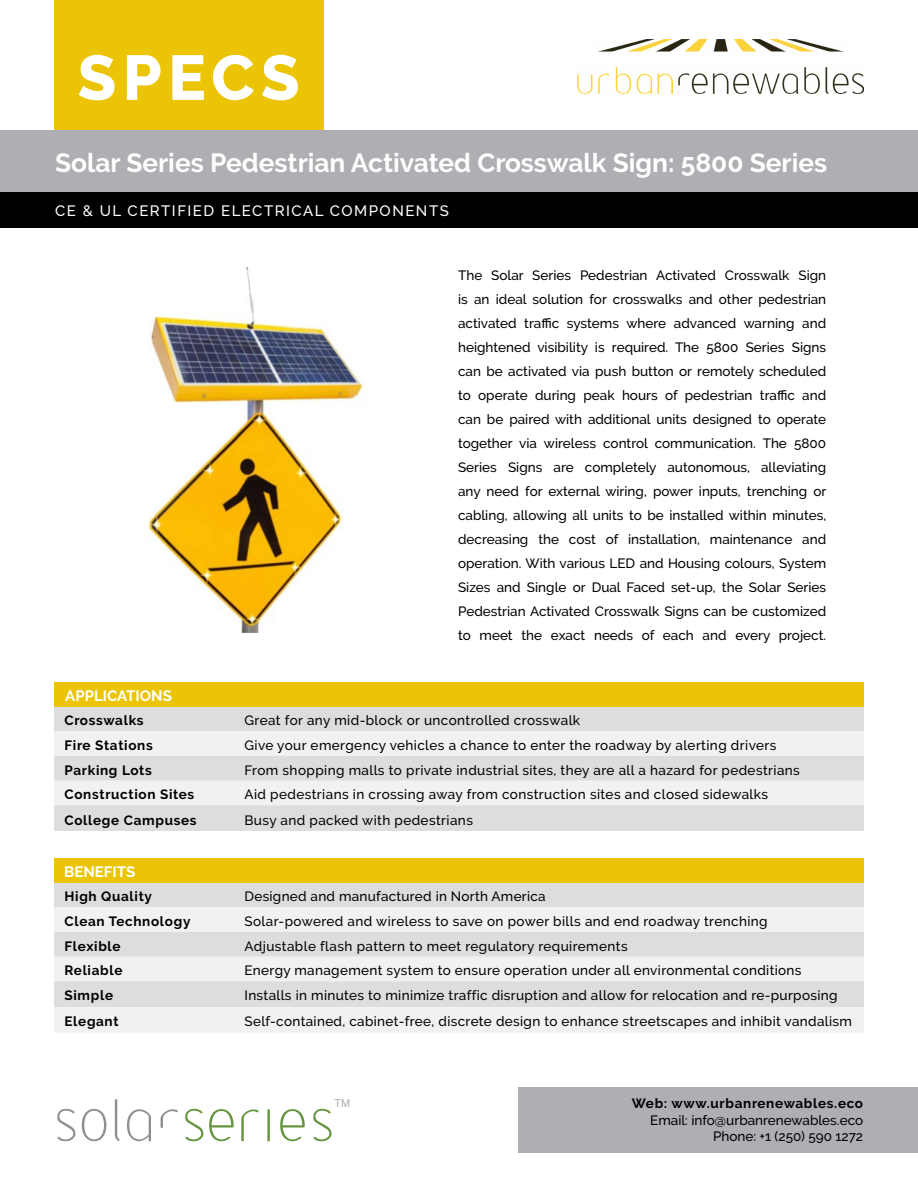
<style>
.page{position:relative;width:918px;height:1188px;background:#fff}
.page>*{position:absolute;margin:0;border:0;box-sizing:border-box;transform-origin:0 0}
.t1{font:800 63px "Raleway";letter-spacing:.1em;color:#fff}
.t2{font:700 26.25px "Raleway";color:#fff}
.t3{font:500 15px "Raleway";letter-spacing:.1em;color:#fff}
.t4{font:700 15px "Raleway";color:#fff}
.t5{font:500 13.5px/24px "Raleway";letter-spacing:.025em;color:#000;text-align:justify}
.t6{font:700 13.5px "Raleway";letter-spacing:.05em;color:#000}
.t7{font:500 13.5px/16.2px "Raleway";color:#000101;text-align:right}
.t8{font:700 13.5px "Raleway";letter-spacing:.05em;color:#000101}
.t9{font:10.8px "Helvetica";color:#adafb2}
</style>
<div class="page">
<div style="left:54px;top:0;width:269px;height:190px;background:#ebc505"></div>
<div style="left:0;top:130px;width:918px;height:62px;background:#adafb2"></div>
<div style="left:0;top:192px;width:918px;height:36px;background:#000101"></div>
<svg style="left:54px;top:707px;width:810px;height:124px"></svg>
<svg style="left:54px;top:883px;width:810px;height:149px"></svg>
<div style="left:54px;top:682px;width:810px;height:25px;background:#ebc505"></div>
<div style="left:54px;top:858px;width:810px;height:25px;background:#ebc505"></div>
<img style="left:578px;top:40px;width:286px;height:54px">
<img style="left:148px;top:266px;width:215px;height:366px">
<div style="left:518px;top:1087px;width:400px;height:66px;background:#adafb2"></div>
<svg style="left:57px;top:1109px;width:49px;height:32px"></svg>
<svg style="left:115px;top:1099px;width:5px;height:42px"></svg>
<svg style="left:127px;top:1109px;width:24px;height:32px"></svg>
<svg style="left:161px;top:1109px;width:17px;height:19px"></svg>
<svg style="left:241px;top:1109px;width:18px;height:32px"></svg>
<svg style="left:185px;top:1109px;width:49px;height:32px"></svg>
<hr style="left:267px;top:1109px;width:3px;height:32px;background:#66953f">
<svg style="left:280px;top:1109px;width:25px;height:32px"></svg>
<svg style="left:313px;top:1109px;width:19px;height:32px"></svg>
<h1 class="t1" style="left:78px;top:42px;width:224px">SPECS</h1>
<h2 class="t2" style="left:55px;top:148px;width:774px">Solar Series Pedestrian Activated Crosswalk Sign: 5800 Series</h2>
<p class="t3" style="left:55px;top:202px;width:395px">CE &amp; UL CERTIFIED ELECTRICAL COMPONENTS</p>
<p class="t4" style="left:65px;top:687px;width:108px">APPLICATIONS</p>
<p class="t5" style="left:458px;top:263px;width:370px">The Solar Series Pedestrian Activated Crosswalk Sign is an ideal solution for crosswalks and other pedestrian activated traffic systems where advanced warning and heightened visibility is required. The 5800 Series Signs can be activated via push button or remotely scheduled to operate during peak hours of pedestrian traffic and can be paired with additional units designed to operate together via wireless control communication. The 5800<br>Series Signs are completely autonomous, alleviating any need for external wiring, power inputs, trenching or cabling, allowing all units to be installed within minutes, decreasing the cost of installation, maintenance and operation. With various LED and Housing colours, System Sizes and Single or Dual Faced set-up, the Solar Series Pedestrian Activated Crosswalk Signs can be customized to meet the exact needs of each and every project.</p>
<p class="t6" style="left:64px;top:713px;width:81px">Crosswalks</p>
<p class="t5" style="left:244px;top:709px;width:337px">Great for any mid-block or uncontrolled crosswalk</p>
<p class="t6" style="left:64px;top:738px;width:90px">Fire Stations</p>
<p class="t5" style="left:244px;top:733px;width:533px">Give your emergency vehicles a chance to enter the roadway by alerting drivers</p>
<p class="t6" style="left:64px;top:762px;width:89px">Parking Lots</p>
<p class="t5" style="left:244px;top:758px;width:557px">From shopping malls to private industrial sites, they are all a hazard for pedestrians</p>
<p class="t6" style="left:64px;top:787px;width:131px">Construction Sites</p>
<p class="t5" style="left:244px;top:783px;width:525px">Aid pedestrians in crossing away from construction sites and closed sidewalks</p>
<p class="t6" style="left:64px;top:812px;width:134px">College Campuses</p>
<p class="t5" style="left:244px;top:808px;width:230px">Busy and packed with pedestrians</p>
<p class="t4" style="left:64px;top:863px;width:73px">BENEFITS</p>
<p class="t6" style="left:64px;top:889px;width:89px">High Quality</p>
<p class="t5" style="left:244px;top:885px;width:303px">Designed and manufactured in North America</p>
<p class="t6" style="left:64px;top:914px;width:127px">Clean Technology</p>
<p class="t5" style="left:244px;top:909px;width:525px">Solar-powered and wireless to save on power bills and end roadway trenching</p>
<p class="t6" style="left:64px;top:938px;width:58px">Flexible</p>
<p class="t5" style="left:244px;top:934px;width:385px">Adjustable flash pattern to meet regulatory requirements</p>
<p class="t6" style="left:64px;top:963px;width:59px">Reliable</p>
<p class="t5" style="left:244px;top:959px;width:559px">Energy management system to ensure operation under all environmental conditions</p>
<p class="t6" style="left:64px;top:988px;width:50px">Simple</p>
<p class="t5" style="left:244px;top:984px;width:595px">Installs in minutes to minimize traffic disruption and allow for relocation and re-purposing</p>
<p class="t6" style="left:64px;top:1014px;width:56px">Elegant</p>
<p class="t5" style="left:244px;top:1009px;width:609px">Self-contained, cabinet-free, discrete design to enhance streetscapes and inhibit vandalism</p>
<p class="t9" style="left:335px;top:1095px;width:17px">TM</p>
<p class="t8" style="left:632px;top:1096px;width:233px">Web: www.urbanrenewables.eco</p>
<p class="t7" style="left:650px;top:1112px;width:214px">Email: info@urbanrenewables.eco<br>Phone: +1 (250) 590 1272</p>
</div>
